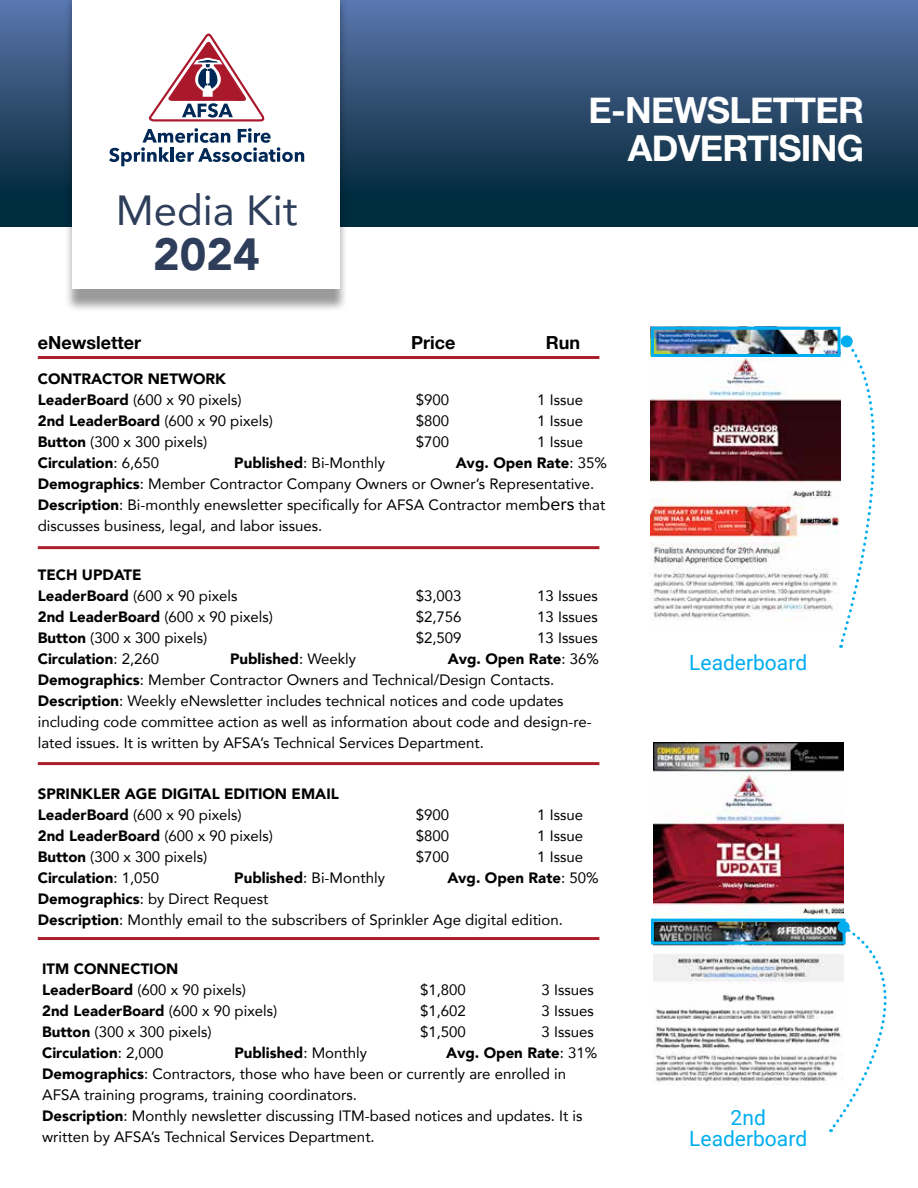
<style>
.page{position:relative;width:918px;height:1188px;background:#fff}
.page>*{position:absolute;margin:0;border:0;box-sizing:border-box;transform-origin:0 0}
.t1{font:900 45px "Avenir";color:#2e3e5a}
.t2{font:42px "Avenir";color:#2e3e5a}
.t3{font:700 36px/37.5px "Helvetica Neue";letter-spacing:-.02em;color:#fff;text-align:right}
.t4{font:21px/21px "Roboto";color:#00aeef;text-align:center}
.t5{font:700 18px "Helvetica Neue";color:#000}
.t6{font:15px/21px "Avenir";color:#000}
.t7{font:900 15px/21px "Avenir";color:#000}
.s1{font-weight:400}
.s2{font-weight:900}
.s3{font-size:18px}
</style>
<div class="page">
<div style="left:0;top:0;width:918px;height:227px;background:linear-gradient(to bottom,#5c75ab,#002230)"></div>
<div style="left:64px;top:0;width:285px;height:313px;background:#000;opacity:.4"></div>
<div style="left:72px;top:0;width:268px;height:289px;background:#fff"></div>
<svg style="left:109px;top:33px;width:195px;height:133px"></svg>
<img style="left:651px;top:331px;width:188px;height:290px">
<img style="left:654px;top:742px;width:190px;height:343px">
<svg style="left:830px;top:924px;width:57px;height:208px"></svg>
<div style="left:838px;top:921px;width:12px;height:12px;background:#00aeef;border-radius:50%"></div>
<svg style="left:839px;top:343px;width:37px;height:305px"></svg>
<div style="left:841px;top:335px;width:12px;height:12px;background:#00aeef;border-radius:50%"></div>
<div style="left:651px;top:327px;width:190px;height:30px;border:3px solid #00aeef"></div>
<div style="left:651px;top:919px;width:195px;height:26px;border:3px solid #00aeef"></div>
<hr style="left:38px;top:356px;width:561px;height:3px;background:#ac1f2d">
<hr style="left:38px;top:546px;width:561px;height:3px;background:#ac1f2d">
<hr style="left:38px;top:762px;width:561px;height:3px;background:#ac1f2d">
<hr style="left:38px;top:937px;width:561px;height:3px;background:#ac1f2d">
<h2 class="t2" style="left:116px;top:177px;width:184px">Media Kit</h2>
<h1 class="t1" style="left:153px;top:216px;width:108px">2024</h1>
<h3 class="t3" style="left:589px;top:93px;width:277px">E-NEWSLETTER<br>ADVERTISING</h3>
<p class="t5" style="left:38px;top:328px;width:105px">eNewsletter</p>
<p class="t5" style="left:411px;top:328px;width:46px">Price</p>
<p class="t5" style="left:546px;top:328px;width:36px">Run</p>
<p class="t7" style="left:38px;top:368px;width:205px">CONTRACTOR NETWORK<br>LeaderBoard <span class="s1">(600 x 90 pixels)</span></p>
<p class="t6" style="left:416px;top:389px;width:35px">$900</p>
<p class="t6" style="left:537px;top:389px;width:47px">1 Issue</p>
<p class="t7" style="left:38px;top:410px;width:237px">2nd LeaderBoard <span class="s1">(600 x 90 pixels)</span></p>
<p class="t6" style="left:416px;top:410px;width:35px">$800</p>
<p class="t6" style="left:537px;top:410px;width:47px">1 Issue</p>
<p class="t6" style="left:38px;top:431px;width:171px"><span class="s2">Button</span> (300 x 300 pixels)</p>
<p class="t6" style="left:416px;top:431px;width:35px">$700</p>
<p class="t6" style="left:537px;top:431px;width:47px">1 Issue</p>
<p class="t7" style="left:38px;top:452px;width:123px">Circulation<span class="s1">: 6,650</span></p>
<p class="t6" style="left:234px;top:452px;width:152px"><span class="s2">Published</span>: Bi-Monthly</p>
<p class="t6" style="left:38px;top:452px;width:571px;text-indent:418px"><span class="s2">Avg. Open Rate</span>: 35% <span class="s2">Demographics</span>: Member Contractor Company Owners or Owner’s Representative.<br><span class="s2">Description</span>: Bi-monthly enewsletter specifically for AFSA Contractor mem<span class="s3">bers</span> that discusses business, legal, and labor issues.</p>
<p class="t7" style="left:38px;top:564px;width:201px">TECH UPDATE<br>LeaderBoard <span class="s1">(600 x 90 pixels</span></p>
<p class="t6" style="left:416px;top:585px;width:47px">$3,003</p>
<p class="t6" style="left:537px;top:585px;width:62px">13 Issues</p>
<p class="t7" style="left:38px;top:606px;width:237px">2nd LeaderBoard <span class="s1">(600 x 90 pixels)</span></p>
<p class="t6" style="left:416px;top:606px;width:47px">$2,756</p>
<p class="t6" style="left:537px;top:606px;width:62px">13 Issues</p>
<p class="t6" style="left:38px;top:627px;width:171px"><span class="s2">Button</span> (300 x 300 pixels)</p>
<p class="t6" style="left:416px;top:627px;width:47px">$2,509</p>
<p class="t6" style="left:537px;top:627px;width:62px">13 Issues</p>
<p class="t7" style="left:38px;top:648px;width:123px">Circulation<span class="s1">: 2,260</span></p>
<p class="t7" style="left:230px;top:648px;width:128px">Published<span class="s1">: Weekly</span></p>
<p class="t6" style="left:38px;top:648px;width:563px;text-indent:410px"><span class="s2">Avg. Open Rate</span>: 36% <span class="s2">Demographics</span>: Member Contractor Owners and Technical/Design Contacts.<br><span class="s2">Description</span>: Weekly eNewsletter includes technical notices and code updates including code committee action as well as information about code and design-re&shy;lated issues. It is written by AFSA’s Technical Services Department.</p>
<p class="t7" style="left:38px;top:783px;width:303px">SPRINKLER AGE DIGITAL EDITION EMAIL<br>LeaderBoard <span class="s1">(600 x 90 pixels)</span></p>
<p class="t6" style="left:416px;top:804px;width:35px">$900</p>
<p class="t6" style="left:537px;top:804px;width:47px">1 Issue</p>
<p class="t7" style="left:38px;top:825px;width:237px">2nd LeaderBoard <span class="s1">(600 x 90 pixels)</span></p>
<p class="t6" style="left:416px;top:825px;width:35px">$800</p>
<p class="t6" style="left:537px;top:825px;width:47px">1 Issue</p>
<p class="t6" style="left:38px;top:846px;width:171px"><span class="s2">Button</span> (300 x 300 pixels)</p>
<p class="t6" style="left:416px;top:846px;width:35px">$700</p>
<p class="t6" style="left:537px;top:846px;width:47px">1 Issue</p>
<p class="t7" style="left:38px;top:867px;width:123px">Circulation<span class="s1">: 1,050</span></p>
<p class="t6" style="left:234px;top:867px;width:152px"><span class="s2">Published</span>: Bi-Monthly</p>
<p class="t7" style="left:447px;top:867px;width:153px">Avg. Open Rate<span class="s1">: 50%</span></p>
<p class="t6" style="left:38px;top:888px;width:527px"><span class="s2">Demographics</span>: by Direct Request<br><span class="s2">Description</span>: Monthly email to the subscribers of Sprinkler Age digital edition.</p>
<p class="t7" style="left:42px;top:957px;width:205px">ITM CONNECTION<br>LeaderBoard <span class="s1">(600 x 90 pixels)</span></p>
<p class="t6" style="left:420px;top:978px;width:47px">$1,800</p>
<p class="t6" style="left:542px;top:978px;width:54px">3 Issues</p>
<p class="t7" style="left:42px;top:999px;width:237px">2nd LeaderBoard <span class="s1">(600 x 90 pixels)</span></p>
<p class="t6" style="left:420px;top:999px;width:47px">$1,602</p>
<p class="t6" style="left:542px;top:999px;width:54px">3 Issues</p>
<p class="t6" style="left:42px;top:1020px;width:171px"><span class="s2">Button</span> (300 x 300 pixels)</p>
<p class="t6" style="left:420px;top:1020px;width:47px">$1,500</p>
<p class="t6" style="left:542px;top:1020px;width:54px">3 Issues</p>
<p class="t7" style="left:42px;top:1041px;width:123px">Circulation<span class="s1">: 2,000</span></p>
<p class="t7" style="left:234px;top:1041px;width:134px">Published<span class="s1">: Monthly</span></p>
<p class="t6" style="left:42px;top:1041px;width:557px;text-indent:404px"><span class="s2">Avg. Open Rate</span>: 31% <span class="s2">Demographics</span>: Contractors, those who have been or currently are enrolled in AFSA training programs, training coordinators.<br><span class="s2">Description</span>: Monthly newsletter discussing ITM-based notices and updates. It is written by AFSA’s Technical Services Department.</p>
<h3 class="t4" style="left:689px;top:651px;width:120px">Leaderboard</h3>
<h3 class="t4" style="left:689px;top:1107px;width:120px">2nd<br>Leaderboard</h3>
</div>
